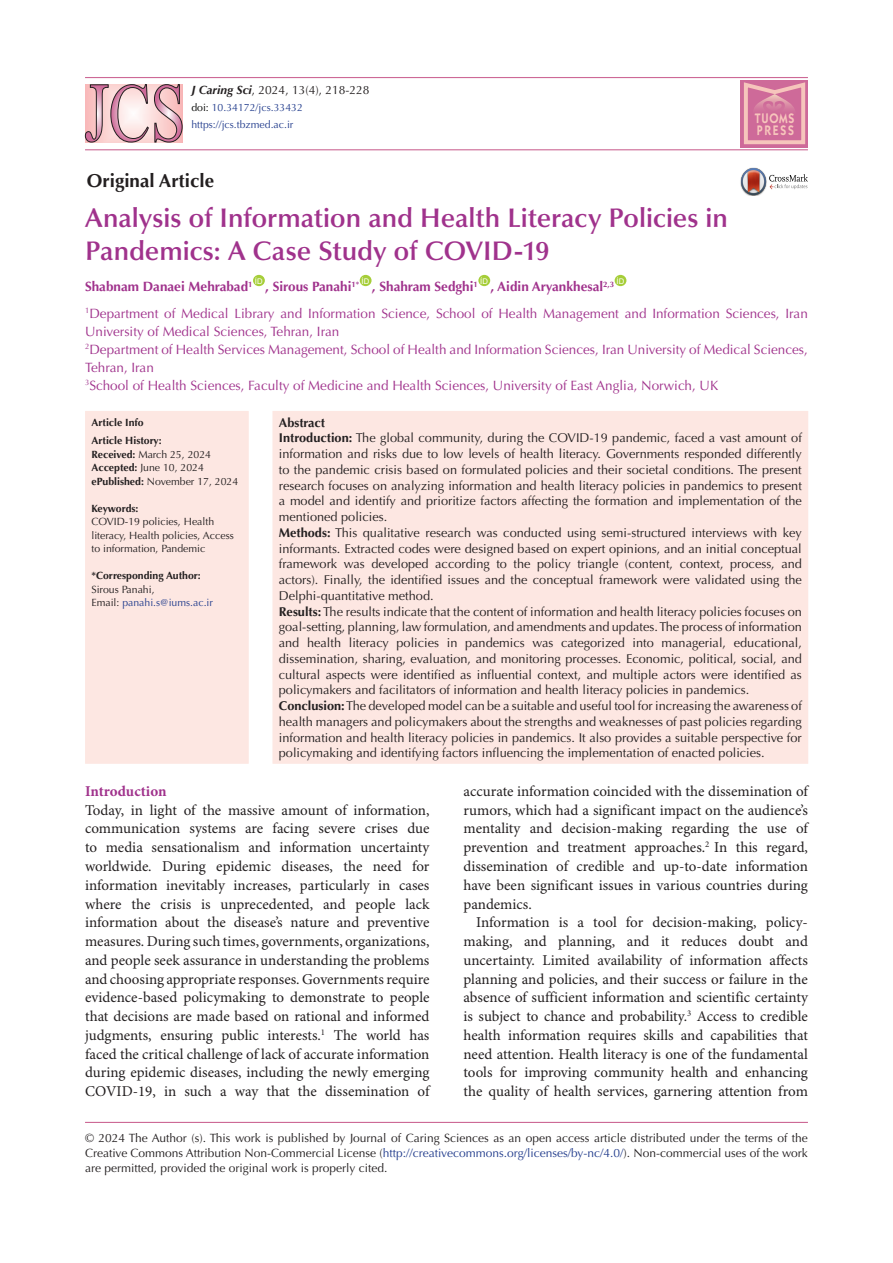
<style>
.page{position:relative;width:893px;height:1263px;background:#fff}
.page>*{position:absolute;margin:0;border:0;box-sizing:border-box;transform-origin:0 0}
.t1{font:600 27px/33px "Optima LT Std";color:#a0328c}
.t2{font:700 18.75px "Optima LT Std";color:#231f20}
.t3{font:15px/18.8px "Minion Pro";color:#231f20;text-align:justify}
.t4{font:700 15px "Minion Pro";letter-spacing:-.005em;color:#a0328c}
.t5{font:600 13.8px/12.1px "ITC Kabel Std";letter-spacing:.11em;color:#f7c6bc;scale:.85 1}
.t6{font:13.5px/18px "Optima LT Std";color:#a0328c}
.t7{font:700 13.5px "Optima LT Std";color:#a0328c}
.t8{font:12.75px/15.8px "Optima LT Std";color:#231f20;text-align:justify}
.t9{font:700 12.75px "Optima LT Std";color:#231f20}
.corresponding{font:12px/15px "Optima LT Std";color:#231f20;text-align:justify}
.t10{font:10.5px/13.5px "Optima LT Std";color:#231f20}
.t11{font:10.5px "Optima LT Std";color:#253f8e}
.t12{font:700 10.5px "Optima LT Std";color:#231f20}
.t13{font:700 10.5px "Optima LT Std";letter-spacing:-.02em;color:#231f20}
.t14{font:7.8px "Arial";color:#fff}
.s1{font-weight:700;font-style:italic}
.s2{color:#040503}
.s3{font-weight:700}
.s4{color:#231f20}
.s5{color:#253f8e}
</style>
<div class="page">
<hr style="left:85px;top:149px;width:723px;height:1px;background:#cd6996">
<hr style="left:85px;top:77px;width:723px;height:1px;background:#cd6996">
<div style="left:253px;top:275px;width:12px;height:11px;background:#a6ce39;border-radius:50%"></div>
<div style="left:360px;top:275px;width:12px;height:11px;background:#a6ce39;border-radius:50%"></div>
<div style="left:478px;top:275px;width:12px;height:11px;background:#a6ce39;border-radius:50%"></div>
<div style="left:615px;top:275px;width:11px;height:11px;background:#a6ce39;border-radius:50%"></div>
<svg style="left:741px;top:168px;width:67px;height:27px"></svg>
<div style="left:741px;top:80px;width:67px;height:67px;background:linear-gradient(to right,#d57ca0,#d67da0)"></div>
<svg style="left:744px;top:82px;width:61px;height:62px;background:#d882a2"></svg>
<div style="left:85px;top:85px;width:98px;height:58px;background:#fce0de"></div>
<svg style="left:154px;top:85px;width:28px;height:57px"></svg>
<svg style="left:85px;top:85px;width:63px;height:57px"></svg>
<hr style="left:85px;top:1122px;width:723px;height:1px;background:#cd6996">
<div style="left:85px;top:411px;width:164px;height:353px;background:#fde7e2"></div>
<div style="left:272px;top:411px;width:536px;height:353px;background:#fde7e2"></div>
<p class="corresponding" style="left:191px;top:82px;width:180px"><span class="s1">J Caring Sci</span>, 2024, 13(4), 218-228</p>
<p class="t11" style="left:191px;top:101px;width:113px"><span class="s2">doi:</span> 10.34172/jcs.33432</p>
<p class="t11" style="left:191px;top:118px;width:104px">https://jcs.tbzmed.ac.ir</p>
<p class="t2" style="left:87px;top:170px;width:129px">Original Article</p>
<p class="t5" style="left:755px;top:112px;width:48px">TUOMS<br>PRESS</p>
<p class="t1" style="left:85px;top:202px;width:644px">Analysis of Information and Health Literacy Policies in<br>Pandemics: A Case Study of COVID-19</p>
<p class="t7" style="left:85px;top:279px;width:169px">Shabnam Danaei Mehrabad<sup>1</sup></p>
<p class="t14" style="left:616px;top:275px;width:9px">ID</p>
<p class="t6" style="left:85px;top:304px;width:724px"><sup>1</sup>Department of Medical Library and Information Science, School of Health Management and Information Sciences, Iran<br>University of Medical Sciences, Tehran, Iran</p>
<p class="t6" style="left:85px;top:340px;width:724px"><sup>2</sup>Department of Health Services Management, School of Health and Information Sciences, Iran University of Medical Sciences,<br>Tehran, Iran</p>
<p class="t6" style="left:85px;top:376px;width:635px"><sup>3</sup>School of Health Sciences, Faculty of Medicine and Health Sciences, University of East Anglia, Norwich, UK</p>
<p class="t14" style="left:255px;top:275px;width:9px">ID</p>
<p class="t14" style="left:362px;top:275px;width:9px">ID</p>
<p class="t14" style="left:480px;top:275px;width:9px">ID</p>
<p class="t7" style="left:265px;top:279px;width:96px">, Sirous Panahi<sup>1*</sup></p>
<p class="t7" style="left:372px;top:279px;width:108px">, Shahram Sedghi<sup>1</sup></p>
<p class="t7" style="left:491px;top:279px;width:125px">, Aidin Aryankhesal<sup>2,3</sup></p>
<p class="t12" style="left:91px;top:417px;width:54px">Article Info</p>
<p class="t12" style="left:91px;top:435px;width:72px">Article History:</p>
<p class="t10" style="left:91px;top:448px;width:121px"><span class="s3">Received:</span> March 25, 2024</p>
<p class="t10" style="left:91px;top:461px;width:114px"><span class="s3">Accepted:</span> June 10, 2024</p>
<p class="t10" style="left:91px;top:475px;width:148px"><span class="s3">ePublished:</span> November 17, 2024</p>
<p class="t13" style="left:91px;top:502px;width:49px">Keywords:</p>
<p class="t10" style="left:91px;top:515px;width:144px">COVID-19 policies, Health literacy, Health policies, Access to information, Pandemic</p>
<p class="t12" style="left:91px;top:570px;width:111px">*Corresponding Author:</p>
<p class="t10" style="left:91px;top:583px;width:65px">Sirous Panahi,</p>
<p class="t11" style="left:91px;top:597px;width:123px"><span class="s4">Email:</span> panahi.s@iums.ac.ir</p>
<p class="t9" style="left:279px;top:415px;width:48px">Abstract</p>
<p class="t8" style="left:279px;top:430px;width:524px"><span class="s3">Introduction:</span> The global community, during the COVID-19 pandemic, faced a vast amount of information and risks due to low levels of health literacy. Governments responded differently to the pandemic crisis based on formulated policies and their societal conditions. The present research focuses on analyzing information and health literacy policies in pandemics to present a model and identify and prioritize factors affecting the formation and implementation of the mentioned policies.</p>
<p class="t8" style="left:279px;top:525px;width:525px"><span class="s3">Methods:</span> This qualitative research was conducted using semi-structured interviews with key informants. Extracted codes were designed based on expert opinions, and an initial conceptual framework was developed according to the policy triangle (content, context, process, and actors). Finally, the identified issues and the conceptual framework were validated using the Delphi-quantitative method.</p>
<p class="t8" style="left:279px;top:604px;width:525px"><span class="s3">Results:</span> The results indicate that the content of information and health literacy policies focuses on goal-setting, planning, law formulation, and amendments and updates. The process of information and health literacy policies in pandemics was categorized into managerial, educational, dissemination, sharing, evaluation, and monitoring processes. Economic, political, social, and cultural aspects were identified as influential context, and multiple actors were identified as policymakers and facilitators of information and health literacy policies in pandemics.</p>
<p class="t8" style="left:279px;top:698px;width:525px"><span class="s3">Conclusion:</span> The developed model can be a suitable and useful tool for increasing the awareness of health managers and policymakers about the strengths and weaknesses of past policies regarding information and health literacy policies in pandemics. It also provides a suitable perspective for policymaking and identifying factors influencing the implementation of enacted policies.</p>
<p class="t4" style="left:85px;top:781px;width:83px">Introduction</p>
<p class="t3" style="left:85px;top:801px;width:346px">Today, in light of the massive amount of information, communication systems are facing severe crises due to media sensationalism and information uncertainty worldwide. During epidemic diseases, the need for information inevitably increases, particularly in cases where the crisis is unprecedented, and people lack information about the disease’s nature and preventive measures. During such times, governments, organizations, and people seek assurance in understanding the problems and choosing appropriate responses. Governments require evidence-based policymaking to demonstrate to people that decisions are made based on rational and informed judgments, ensuring public interests.<sup>1</sup> The world has faced the critical challenge of lack of accurate information during epidemic diseases, including the newly emerging COVID-19, in such a way that the dissemination of</p>
<p class="t3" style="left:463px;top:782px;width:346px">accurate information coincided with the dissemination of rumors, which had a significant impact on the audience’s mentality and decision-making regarding the use of prevention and treatment approaches.<sup>2</sup> In this regard, dissemination of credible and up-to-date information have been significant issues in various countries during pandemics.</p>
<p class="t3" style="left:463px;top:914px;width:346px;text-indent:13px">Information is a tool for decision-making, policy&shy;making, and planning, and it reduces doubt and uncertainty. Limited availability of information affects planning and policies, and their success or failure in the absence of sufficient information and scientific certainty is subject to chance and probability.<sup>3</sup> Access to credible health information requires skills and capabilities that need attention. Health literacy is one of the fundamental tools for improving community health and enhancing the quality of health services, garnering attention from</p>
<p class="corresponding" style="left:85px;top:1130px;width:724px">© 2024 The Author (s). This work is published by Journal of Caring Sciences as an open access article distributed under the terms of the Creative Commons Attribution Non-Commercial License (<span class="s5">http://creativecommons.org/licenses/by-nc/4.0/</span>). Non-commercial uses of the work are permitted, provided the original work is properly cited.</p>
</div>
